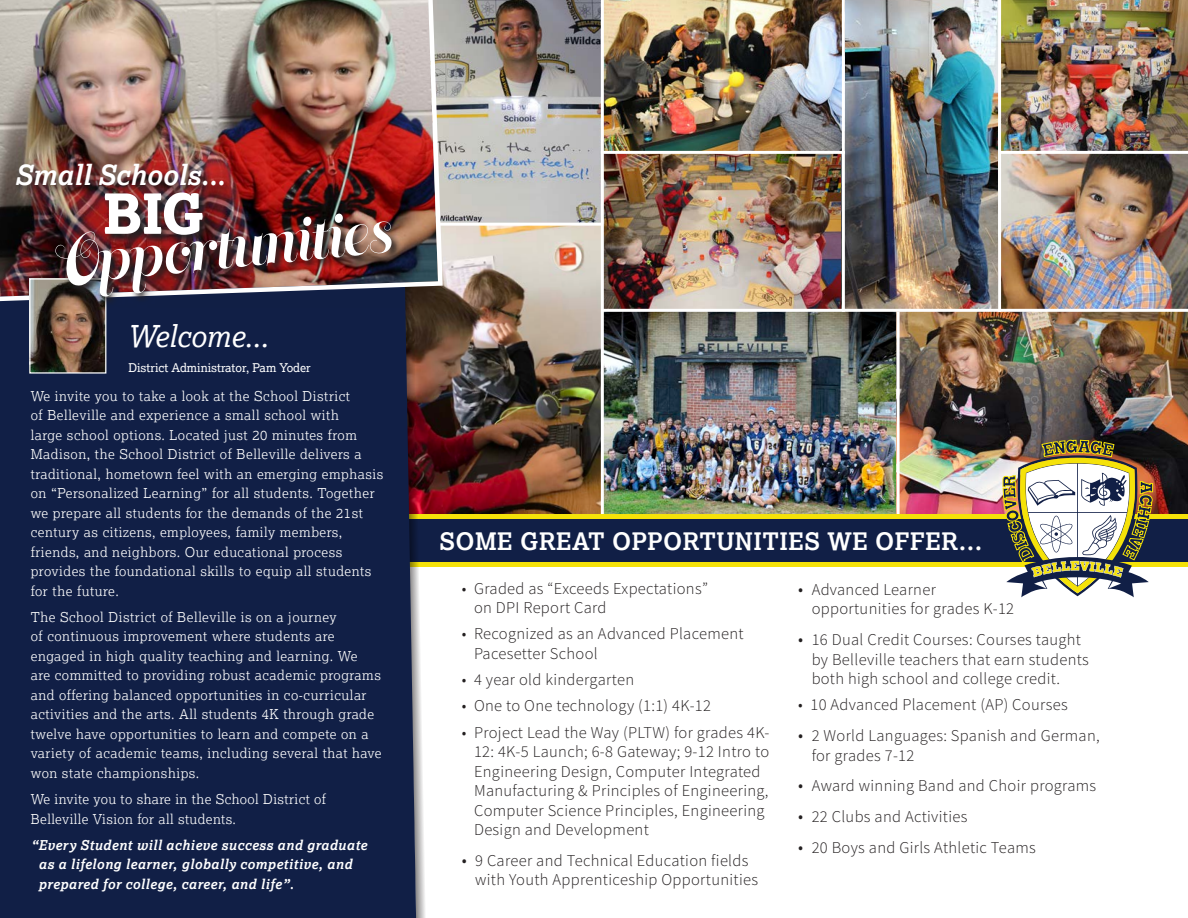
<style>
.page{position:relative;width:1188px;height:918px;background:#fff}
.page>*{position:absolute;margin:0;border:0;box-sizing:border-box;transform-origin:0 0}
.t1{font:italic 30px "Lexia";color:#fff}
.t2{font:italic 700 27.75px "Lexia";color:#fff}
.t3{font:700 24px "Lexia";letter-spacing:.02em;color:#fff}
.t4{font:300 16.5px/19.5px "Source Sans Pro";letter-spacing:.02em;color:#231f20}
.t5{font:300 13.5px/19.5px "Lexia";letter-spacing:.04em;color:#fff}
.t6{font:italic 700 13.5px/19.5px "Lexia";letter-spacing:.03em;color:#fff}
.t7{font:12px "Lexia";color:#fff}
.s1{font-size:18px}
</style>
<div class="page">
<img style="left:604px;top:312px;width:584px;height:202px">
<img style="left:445px;top:0;width:156px;height:223px">
<img style="left:445px;top:226px;width:156px;height:288px">
<img style="left:604px;top:154px;width:238px;height:155px">
<img style="left:845px;top:0;width:153px;height:309px">
<img style="left:1001px;top:154px;width:187px;height:155px">
<img style="left:604px;top:0;width:238px;height:151px">
<img style="left:1001px;top:0;width:187px;height:151px">
<hr style="left:897px;top:312px;width:3px;height:208px;background:#fff">
<div style="left:0;top:514px;width:1188px;height:53px;background:#f5e209"></div>
<div style="left:0;top:519px;width:1188px;height:43px;background:#111f46"></div>
<img style="left:1002px;top:437px;width:151px;height:160px">
<svg style="left:416px;top:268px;width:41px;height:650px"></svg>
<div style="left:0;top:305px;width:416px;height:613px;background:#111f46"></div>
<img style="left:0;top:0;width:445px;height:305px">
<img style="left:31px;top:307px;width:73px;height:65px">
<div style="left:29px;top:278px;width:77px;height:96px;border:1px solid #fff"></div>
<img style="left:14px;top:162px;width:388px;height:145px">
<img style="left:55px;top:192px;width:337px;height:105px">
<p class="t2" style="left:15px;top:158px;width:212px">Small Schools...</p>
<p class="t1" style="left:127px;top:317px;width:143px">Welcome...</p>
<p class="t7" style="left:128px;top:360px;width:184px">District Administrator, Pam Yoder</p>
<p class="t5" style="left:31px;top:386px;width:354px">We invite you to take a look at the School District<br>of Belleville and experience a small school with<br>large school options. Located just 20 minutes from Madison, the School District of Belleville delivers a traditional, hometown feel with an emerging emphasis on “Personalized Learning” for all students. Together we prepare all students for the demands of the 21st century as citizens, employees, family members, friends, and neighbors. Our educational process provides the foundational skills to equip all students for the future.</p>
<p class="t5" style="left:31px;top:607px;width:352px">The School District of Belleville is on a journey<br>of continuous improvement where students are engaged in high quality teaching and learning. We<br>are committed to providing robust academic programs and offering balanced opportunities in co-curricular activities and the arts. All students 4K through grade twelve have opportunities to learn and compete on a variety of academic teams, including several that have won state championships.</p>
<p class="t5" style="left:31px;top:789px;width:297px">We invite you to share in the School District of<br>Belleville Vision for all students.</p>
<p class="t6" style="left:38px;top:835px;width:330px;text-indent:-8px">“Every Student will achieve success and graduate as a lifelong learner, globally competitive, and prepared for college, career, and life”.</p>
<p class="t3" style="left:440px;top:527px;width:544px">SOME GREAT OPPORTUNITIES WE OFFER...</p>
<p class="t4" style="left:474px;top:579px;width:235px;text-indent:-12px">• Graded as “Exceeds Expectations” on DPI Report Card</p>
<p class="t4" style="left:474px;top:624px;width:271px;text-indent:-12px">• Recognized as an Advanced Placement<br>Pacesetter School</p>
<p class="t4" style="left:462px;top:670px;width:174px">• 4 year old kindergarten</p>
<p class="t4" style="left:462px;top:696px;width:251px">• One to One technology (1:1) 4K-12</p>
<p class="t4" style="left:474px;top:723px;width:297px;text-indent:-12px">• Project Lead the Way (PLTW) for grades 4K-12: 4K-5 Launch; 6-8 Gateway; 9-12 Intro to Engineering Design, Computer Integrated Manufacturing &amp; Principles of Engineering, Computer Science Principles, Engineering Design and Development</p>
<p class="t4" style="left:475px;top:851px;width:285px;text-indent:-13px"><span class="s1">•</span> 9 Career and Technical Education fields with Youth Apprenticeship Opportunities</p>
<p class="t4" style="left:812px;top:580px;width:204px;text-indent:-13px"><span class="s1">•</span> Advanced Learner opportunities for grades K-12</p>
<p class="t4" style="left:812px;top:630px;width:279px;text-indent:-13px"><span class="s1">•</span> 16 Dual Credit Courses: Courses taught by Belleville teachers that earn students both high school and college credit.</p>
<p class="t4" style="left:798px;top:695px;width:271px">• 10 Advanced Placement (AP) Courses</p>
<p class="t4" style="left:812px;top:726px;width:290px;text-indent:-13px"><span class="s1">•</span> 2 World Languages: Spanish and German, for grades 7-12</p>
<p class="t4" style="left:798px;top:776px;width:299px"><span class="s1">•</span> Award winning Band and Choir programs</p>
<p class="t4" style="left:798px;top:807px;width:171px"><span class="s1">•</span> 22 Clubs and Activities</p>
<p class="t4" style="left:798px;top:838px;width:239px"><span class="s1">•</span> 20 Boys and Girls Athletic Teams</p>
</div>
